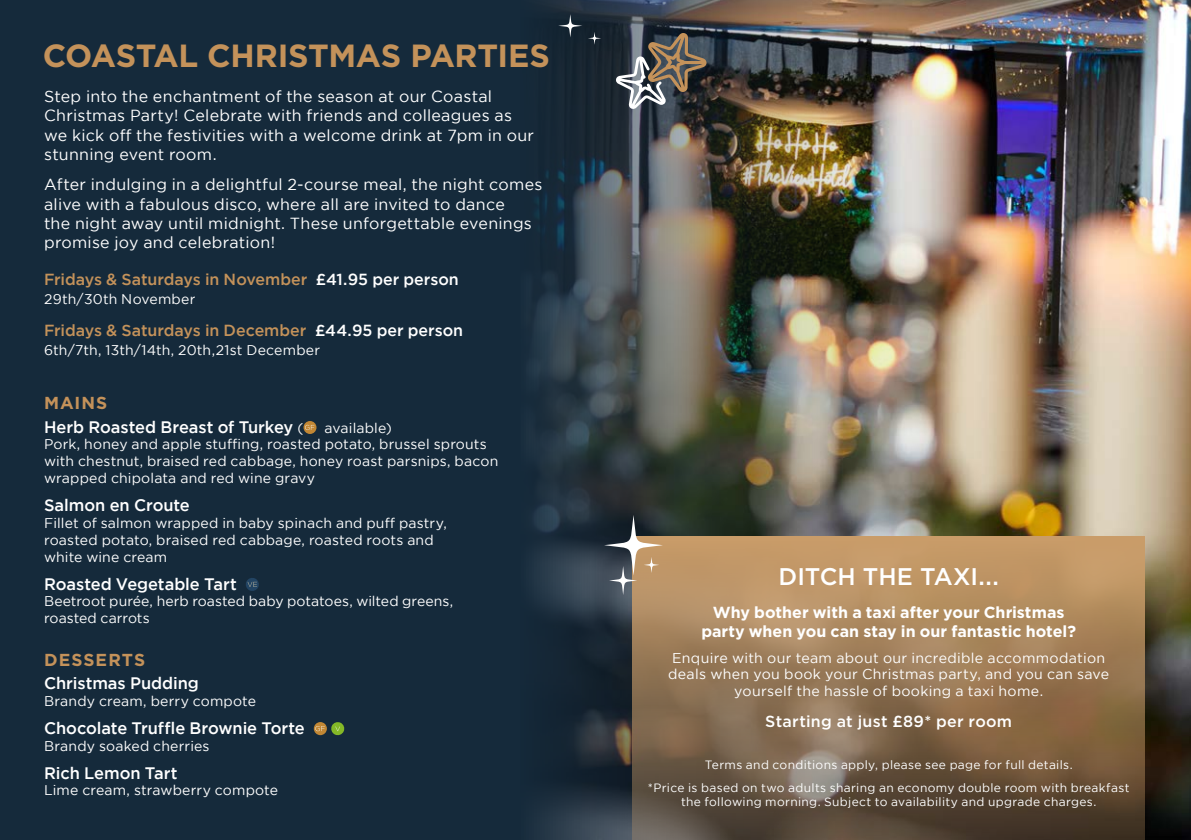
<style>
.page{position:relative;width:1191px;height:840px;background:#fff}
.page>*{position:absolute;margin:0;border:0;box-sizing:border-box;transform-origin:0 0}
.t1{font:700 32px "Gotham";letter-spacing:-.01em;color:#c4925a}
.t2{font:500 24px "Gotham";letter-spacing:-.005em;color:#fff}
.t3{font:700 17.4px "Gotham";letter-spacing:.06em;color:#c4925a}
.t4{font:500 16.6px "Gotham";letter-spacing:-.005em;color:#fff}
.t5{font:16px/19.2px "Gotham";letter-spacing:.015em;color:#fff}
.t6{font:500 16px "Gotham";color:#c4925a}
.t7{font:700 16px/19.2px "Gotham";color:#fff;text-align:center}
.t8{font:500 16px "Gotham";letter-spacing:.02em;color:#fff}
.t9{font:14.2px/17px "Gotham";letter-spacing:.02em;color:#fff;text-align:center}
.t10{font:14px/16.8px "Gotham";letter-spacing:.01em;color:#fff}
.t11{font:12px/22.4px "Gotham";letter-spacing:.025em;color:#fff;text-align:center}
.s1{color:#fff}
.s2{font-weight:400;font-size:14px}
</style>
<div class="page">
<div style="left:0;top:0;width:1191px;height:839px;background:#152a3b"></div>
<img style="left:529px;top:0;width:662px;height:839px">
<svg style="left:303px;top:421px;width:13px;height:13px"></svg>
<svg style="left:305px;top:424px;width:9px;height:6px"></svg>
<svg style="left:246px;top:578px;width:13px;height:13px"></svg>
<svg style="left:315px;top:722px;width:30px;height:13px"></svg>
<svg style="left:588px;top:32px;width:13px;height:13px"></svg>
<svg style="left:558px;top:14px;width:24px;height:23px"></svg>
<svg style="left:633px;top:536px;width:511px;height:303px;background:#907252"></svg>
<svg style="left:615px;top:32px;width:91px;height:78px"></svg>
<svg style="left:604px;top:514px;width:59px;height:61px"></svg>
<svg style="left:643px;top:556px;width:16px;height:16px"></svg>
<svg style="left:609px;top:565px;width:28px;height:29px"></svg>
<h1 class="t1" style="left:43px;top:37px;width:509px">COASTAL CHRISTMAS PARTIES</h1>
<p class="t5" style="left:44px;top:87px;width:491px">Step into the enchantment of the season at our Coastal Christmas Party! Celebrate with friends and colleagues as we kick off the festivities with a welcome drink at 7pm in our stunning event room.</p>
<p class="t5" style="left:44px;top:175px;width:500px">After indulging in a delightful 2-course meal, the night comes alive with a fabulous disco, where all are invited to dance<br>the night away until midnight. These unforgettable evenings promise joy and celebration!</p>
<p class="t6" style="left:44px;top:270px;width:416px">Fridays &amp; Saturdays in November <span class="s1">£41.95 per person</span></p>
<p class="t10" style="left:44px;top:290px;width:153px">29th/30th November</p>
<p class="t6" style="left:44px;top:321px;width:420px">Fridays &amp; Saturdays in December <span class="s1">£44.95 per person</span></p>
<p class="t10" style="left:44px;top:341px;width:277px">6th/7th, 13th/14th, 20th,21st December</p>
<p class="t3" style="left:44px;top:392px;width:65px">MAINS</p>
<p class="t4" style="left:44px;top:417px;width:261px">Herb Roasted Breast of Turkey <span class="s2">(</span></p>
<p class="t10" style="left:44px;top:418px;width:456px;text-indent:280px">available)<br>Pork, honey and apple stuffing, roasted potato, brussel sprouts with chestnut, braised red cabbage, honey roast parsnips, bacon wrapped chipolata and red wine gravy</p>
<p class="t4" style="left:44px;top:495px;width:147px">Salmon en Croute</p>
<p class="t10" style="left:44px;top:514px;width:404px">Fillet of salmon wrapped in baby spinach and puff pastry, roasted potato, braised red cabbage, roasted roots and white wine cream</p>
<p class="t4" style="left:44px;top:574px;width:194px">Roasted Vegetable Tart</p>
<p class="t10" style="left:44px;top:592px;width:411px">Beetroot purée, herb roasted baby potatoes, wilted greens, roasted carrots</p>
<p class="t3" style="left:44px;top:649px;width:103px">DESSERTS</p>
<p class="t4" style="left:44px;top:673px;width:156px">Christmas Pudding</p>
<p class="t10" style="left:44px;top:691px;width:213px">Brandy cream, berry compote</p>
<p class="t4" style="left:44px;top:718px;width:262px">Chocolate Truffle Brownie Torte</p>
<p class="t10" style="left:44px;top:736px;width:167px">Brandy soaked cherries</p>
<p class="t4" style="left:44px;top:762px;width:135px">Rich Lemon Tart</p>
<p class="t10" style="left:44px;top:781px;width:235px">Lime cream, strawberry compote</p>
<h2 class="t2" style="left:778px;top:560px;width:222px">DITCH THE TAXI...</h2>
<p class="t7" style="left:701px;top:601px;width:376px">Why bother with a taxi after your Christmas party when you can stay in our fantastic hotel?</p>
<p class="t9" style="left:668px;top:648px;width:443px">Enquire with our team about our incredible accommodation deals when you book your Christmas party, and you can save yourself the hassle of booking a taxi home.</p>
<p class="t8" style="left:765px;top:710px;width:248px">Starting at just £89* per room</p>
<p class="t11" style="left:648px;top:753px;width:483px">Terms and conditions apply, please see page for full details.<br>*Price is based on two adults sharing an economy double room with breakfast</p>
<p class="t11" style="left:681px;top:789px;width:417px">the following morning. Subject to availability and upgrade charges.</p>
</div>
